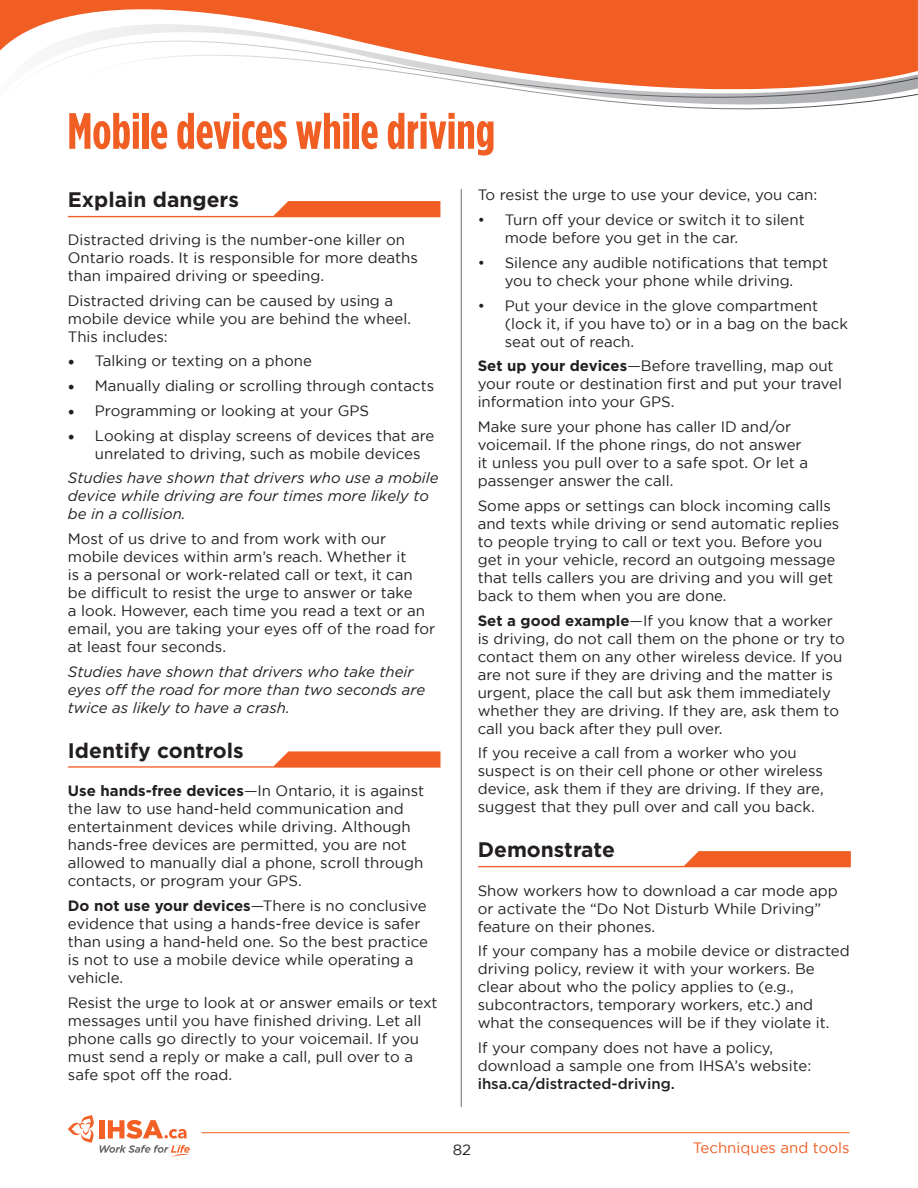
<style>
.page{position:relative;width:918px;height:1188px;background:#fff}
.page>*{position:absolute;margin:0;border:0;box-sizing:border-box;transform-origin:0 0}
.t1{font:700 51px "Gotham Condensed";color:#f05e24}
.t2{font:700 21px "Gotham";color:#231f20}
.t3{font:15px/18px "Gotham";color:#231f20}
.t4{font:italic 15px/18px "Gotham";color:#231f20}
.t5{font:15px "Gotham";color:#f05e24}
.s1{font-weight:700}
.s2{font-weight:500}
.s3{font-family:"Minion Pro";font-size:18px}
</style>
<div class="page">
<svg style="left:0;top:0;width:918px;height:51px;fill:#f05e24"></svg>
<svg style="left:8px;top:39px;width:910px;height:30px"></svg>
<svg style="left:53px;top:53px;width:865px;height:57px"></svg>
<hr style="left:461px;top:189px;width:1px;height:918px;background:#6c6d70">
<hr style="left:202px;top:1132px;width:648px;height:1px;background:#f05e24">
<svg style="left:68px;top:1115px;width:122px;height:42px"></svg>
<svg style="left:478px;top:851px;width:373px;height:16px"></svg>
<svg style="left:68px;top:201px;width:372px;height:16px"></svg>
<svg style="left:68px;top:751px;width:373px;height:17px"></svg>
<p class="t1" style="left:67px;top:101px;width:429px">Mobile devices while driving</p>
<p class="t3" style="left:478px;top:186px;width:341px">To resist the urge to use your device, you can:</p>
<p class="t3" style="left:505px;top:211px;width:302px;text-indent:-27px">• Turn off your device or switch it to silent mode before you get in the car.</p>
<p class="t3" style="left:478px;top:253px;width:352px;text-align:center">• Silence any audible notifications that tempt you to check your phone while driving.</p>
<p class="t3" style="left:505px;top:296px;width:345px;text-indent:-27px">• Put your device in the glove compartment (lock it, if you have to) or in a bag on the back seat out of reach.</p>
<p class="t3" style="left:478px;top:357px;width:366px"><span class="s1">Set up your devices</span>—Before travelling, map out your route or destination first and put your travel information into your GPS.</p>
<p class="t3" style="left:478px;top:418px;width:332px">Make sure your phone has caller ID and/or voicemail. If the phone rings, do not answer it unless you pull over to a safe spot. Or let a passenger answer the call.</p>
<p class="t3" style="left:478px;top:496px;width:363px">Some apps or settings can block incoming calls and texts while driving or send automatic replies to people trying to call or text you. Before you get in your vehicle, record an outgoing message that tells callers you are driving and you will get back to them when you are done.</p>
<p class="t3" style="left:478px;top:611px;width:369px"><span class="s1">Set a good example</span>—If you know that a worker is driving, do not call them on the phone or try to contact them on any other wireless device. If you are not sure if they are driving and the matter is urgent, place the call but ask them immediately whether they are driving. If they are, ask them to call you back after they pull over.</p>
<p class="t3" style="left:478px;top:744px;width:347px">If you receive a call from a worker who you suspect is on their cell phone or other wireless device, ask them if they are driving. If they are, suggest that they pull over and call you back.</p>
<p class="t2" style="left:478px;top:836px;width:139px">Demonstrate</p>
<p class="t3" style="left:478px;top:881px;width:362px">Show workers how to download a car mode app or activate the “Do Not Disturb While Driving” feature on their phones.</p>
<p class="t3" style="left:478px;top:942px;width:373px">If your company has a mobile device or distracted driving policy, review it with your workers. Be clear about who the policy applies to (e.g., subcontractors, temporary workers, etc.) and what the consequences will be if they violate it.</p>
<p class="t3" style="left:478px;top:1039px;width:335px">If your company does not have a policy, download a sample one from IHSA’s website: <span class="s2">ihsa.ca/distracted-driving.</span></p>
<p class="t2" style="left:68px;top:185px;width:173px">Explain dangers</p>
<p class="t3" style="left:68px;top:230px;width:352px">Distracted driving is the number-one killer on<br>Ontario roads. It is responsible for more deaths than impaired driving or speeding.</p>
<p class="t3" style="left:68px;top:291px;width:345px">Distracted driving can be caused by using a mobile device while you are behind the wheel.<br>This includes:</p>
<p class="t3" style="left:68px;top:352px;width:246px"><span class="s3">•</span> Talking or texting on a phone</p>
<p class="t3" style="left:68px;top:377px;width:368px"><span class="s3">•</span> Manually dialing or scrolling through contacts</p>
<p class="t3" style="left:68px;top:401px;width:303px"><span class="s3">•</span> Programming or looking at your GPS</p>
<p class="t3" style="left:95px;top:426px;width:341px;text-indent:-27px"><span class="s3">•</span> Looking at display screens of devices that are unrelated to driving, such as mobile devices</p>
<p class="t4" style="left:68px;top:469px;width:372px">Studies have shown that drivers who use a mobile device while driving are four times more likely to be in a collision.</p>
<p class="t3" style="left:68px;top:530px;width:369px">Most of us drive to and from work with our mobile devices within arm’s reach. Whether it<br>is a personal or work-related call or text, it can<br>be difficult to resist the urge to answer or take<br>a look. However, each time you read a text or an email, you are taking your eyes off of the road for at least four seconds.</p>
<p class="t4" style="left:68px;top:662px;width:359px">Studies have shown that drivers who take their eyes off the road for more than two seconds are twice as likely to have a crash.</p>
<p class="t2" style="left:68px;top:736px;width:177px">Identify controls</p>
<p class="t3" style="left:68px;top:782px;width:358px"><span class="s1">Use hands-free devices</span>—In Ontario, it is against the law to use hand-held communication and entertainment devices while driving. Although hands-free devices are permitted, you are not allowed to manually dial a phone, scroll through contacts, or program your GPS.</p>
<p class="t3" style="left:68px;top:896px;width:362px"><span class="s1">Do not use your devices</span>—There is no conclusive evidence that using a hands-free device is safer than using a hand-held one. So the best practice is not to use a mobile device while operating a vehicle.</p>
<p class="t3" style="left:68px;top:993px;width:371px">Resist the urge to look at or answer emails or text messages until you have finished driving. Let all phone calls go directly to your voicemail. If you must send a reply or make a call, pull over to a safe spot off the road.</p>
<p class="t3" style="left:453px;top:1140px;width:20px">82</p>
<p class="t5" style="left:693px;top:1140px;width:158px">Techniques and tools</p>
</div>
